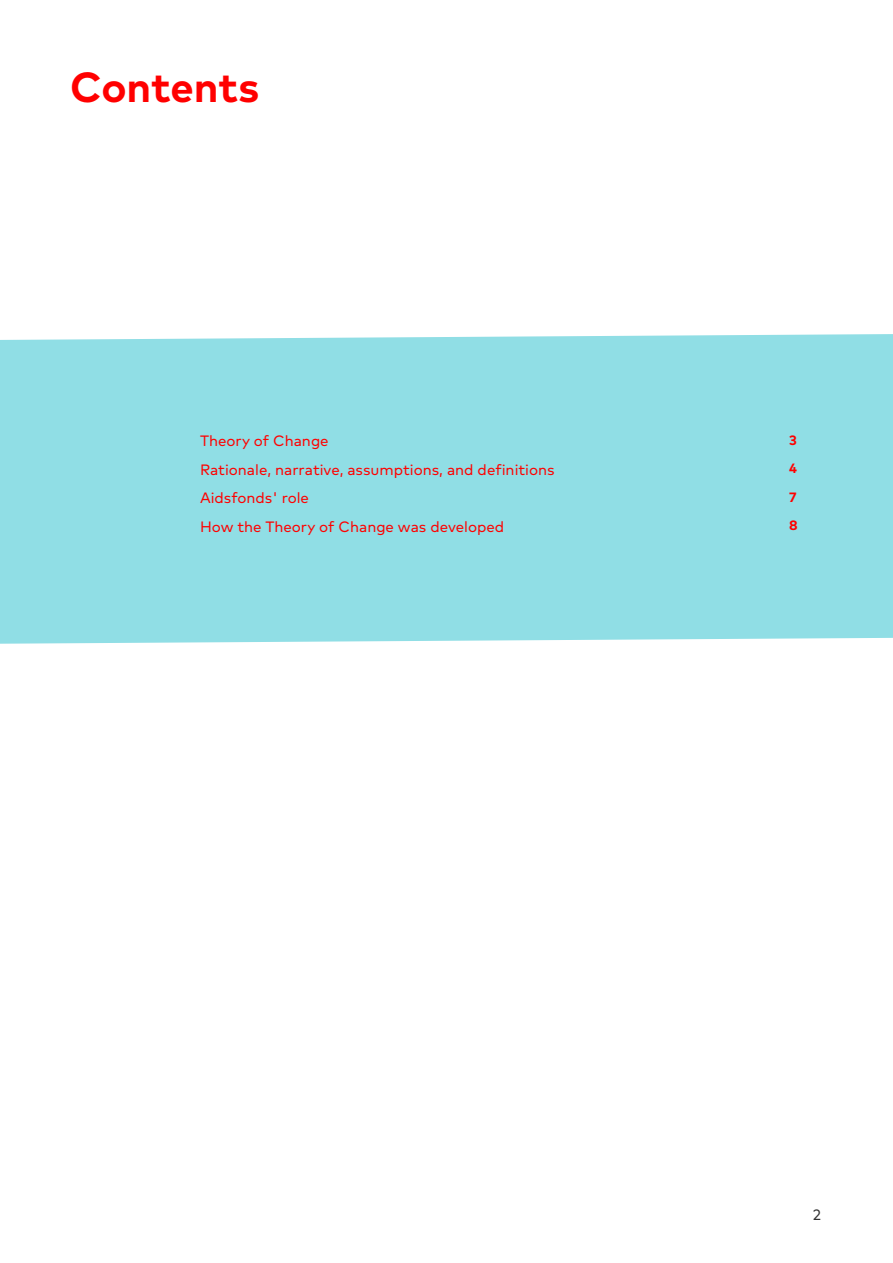
<style>
.page{position:relative;width:893px;height:1263px;background:#fff}
.page>*{position:absolute;margin:0;border:0;box-sizing:border-box;transform-origin:0 0}
.t1{font:700 42px "FF Mark Pro AF";letter-spacing:-.005em;color:#f00}
.t2{font:15px "FF Mark Pro AF";color:#f00}
.t3{font:15px "FF Mark Pro AF";color:#323232}
.t4{font:700 13.5px "FF Mark Pro AF";color:#f00}
</style>
<div class="page">
<div style="left:0;top:334px;width:893px;height:310px;background:#90dee5"></div>
<p class="t1" style="left:70px;top:56px;width:191px">Contents</p>
<p class="t2" style="left:200px;top:429px;width:130px">Theory of Change</p>
<p class="t2" style="left:200px;top:458px;width:356px">Rationale, narrative, assumptions, and definitions</p>
<p class="t2" style="left:200px;top:486px;width:111px">Aidsfonds' role</p>
<p class="t2" style="left:200px;top:515px;width:306px">How the Theory of Change was developed</p>
<p class="t4" style="left:789px;top:430px;width:9px">3</p>
<p class="t4" style="left:789px;top:458px;width:9px">4</p>
<p class="t4" style="left:789px;top:487px;width:9px">7</p>
<p class="t4" style="left:789px;top:515px;width:10px">8</p>
<p class="t3" style="left:813px;top:1203px;width:10px">2</p>
</div>
